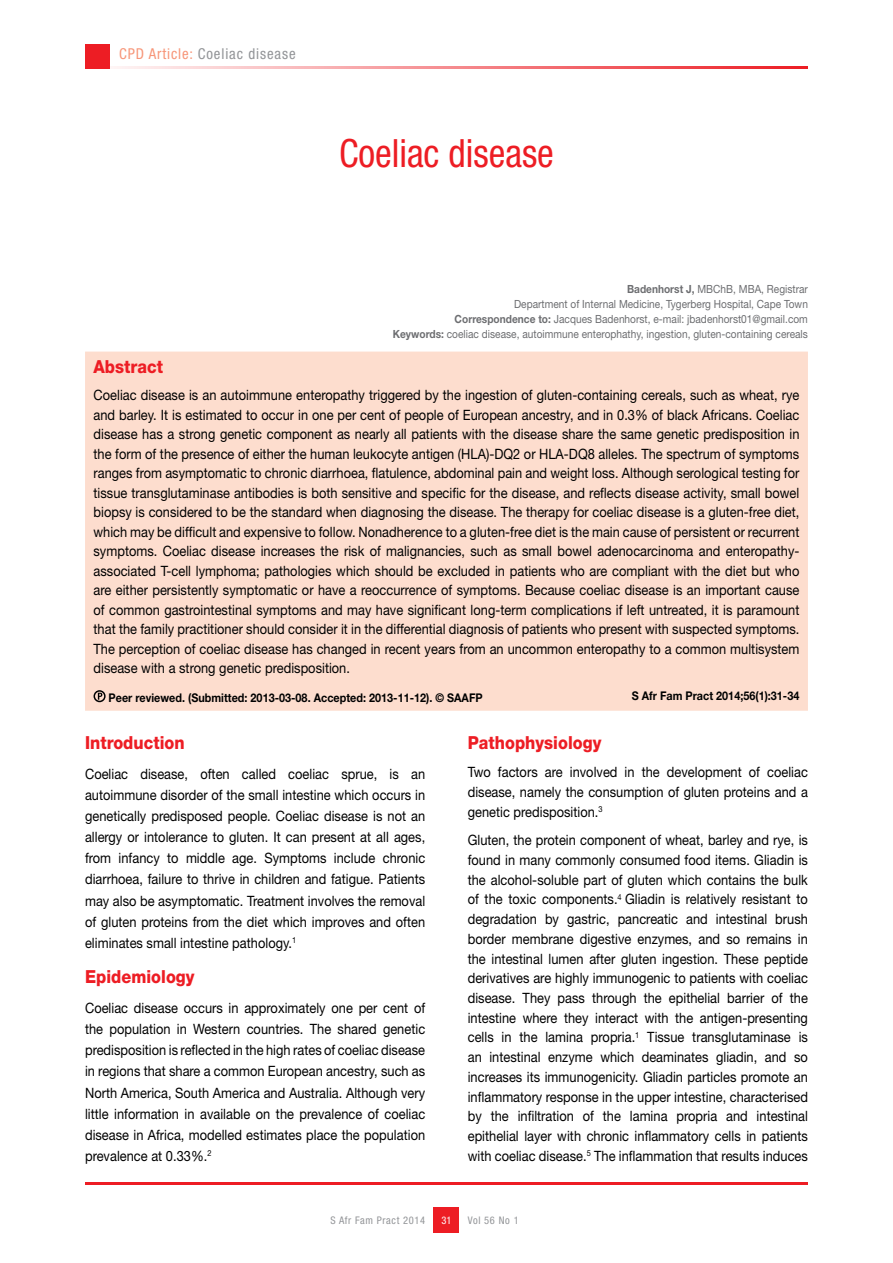
<style>
.page{position:relative;width:893px;height:1263px;background:#fff}
.page>*{position:absolute;margin:0;border:0;box-sizing:border-box;transform-origin:0 0}
.t1{font:condensed 39px "Helvetica Neue LT Std";color:#ed1d24;scale:.96 1}
.t2{font:800 18px "Helvetica Neue LT Std";color:#ed1d24;scale:.9 1}
.t3{font:condensed 15px "Helvetica Neue LT Std";letter-spacing:.06em;color:#939598}
.t4{font:14.25px/19.8px "Helvetica Neue LT Std";color:#000;text-align:justify;scale:.9 1}
.t5{font:700 12px "Helvetica Neue LT Std";color:#000;scale:.9 1}
.t6{font:11.25px/15px "Helvetica Neue LT Std";color:#6d6e71;text-align:right;scale:.9 1}
.t7{font:condensed 10.5px "Helvetica Neue LT Std";letter-spacing:.06em;color:#939598}
.t8{font:condensed 10.5px "Helvetica Neue LT Std";color:#fff}
.s1{color:#f79679}
.s2{font-weight:700}
</style>
<div class="page">
<hr style="left:85px;top:66px;width:723px;height:2px;background:#ed1d24">
<div style="left:85px;top:44px;width:24px;height:24px;background:#ed1d24"></div>
<div style="left:434px;top:1208px;width:25px;height:25px;background:#ed1d24"></div>
<hr style="left:85px;top:1182px;width:723px;height:2px;background:#ed1d24">
<div style="left:85px;top:352px;width:723px;height:359px;background:#fdddce"></div>
<div style="left:94px;top:690px;width:12px;height:12px;border:2px solid #000;border-radius:50%"></div>
<svg style="left:98px;top:693px;width:4px;height:7px"></svg>
<p class="t3" style="left:119px;top:45px;width:178px"><span class="s1">CPD Article:</span> Coeliac disease</p>
<h1 class="t1" style="left:339px;top:131px;width:225px">Coeliac disease</h1>
<p class="t6" style="left:393px;top:281px;width:463px"><span class="s2">Badenhorst J,</span> MBChB, MBA, Registrar<br>Department of Internal Medicine, Tygerberg Hospital, Cape Town<br><span class="s2">Correspondence to:</span> Jacques Badenhorst, e-mail: jbadenhorst01@gmail.com<br><span class="s2">Keywords:</span> coeliac disease, autoimmune enterophathy, ingestion, gluten-containing cereals</p>
<p class="t2" style="left:94px;top:356px;width:79px">Abstract</p>
<p class="t4" style="left:94px;top:385px;width:786px">Coeliac disease is an autoimmune enteropathy triggered by the ingestion of gluten-containing cereals, such as wheat, rye and barley. It is estimated to occur in one per cent of people of European ancestry, and in 0.3% of black Africans. Coeliac disease has a strong genetic component as nearly all patients with the disease share the same genetic predisposition in the form of the presence of either the human leukocyte antigen (HLA)-DQ2 or HLA-DQ8 alleles. The spectrum of symptoms ranges from asymptomatic to chronic diarrhoea, flatulence, abdominal pain and weight loss. Although serological testing for tissue transglutaminase antibodies is both sensitive and specific for the disease, and reflects disease activity, small bowel biopsy is considered to be the standard when diagnosing the disease. The therapy for coeliac disease is a gluten-free diet, which may be difficult and expensive to follow. Nonadherence to a gluten-free diet is the main cause of persistent or recurrent symptoms. Coeliac disease increases the risk of malignancies, such as small bowel adenocarcinoma and enteropathy&shy;associated T-cell lymphoma; pathologies which should be excluded in patients who are compliant with the diet but who are either persistently symptomatic or have a reoccurrence of symptoms. Because coeliac disease is an important cause of common gastrointestinal symptoms and may have significant long-term complications if left untreated, it is paramount that the family practitioner should consider it in the differential diagnosis of patients who present with suspected symptoms.<br>The perception of coeliac disease has changed in recent years from an uncommon enteropathy to a common multisystem disease with a strong genetic predisposition.</p>
<p class="t5" style="left:109px;top:690px;width:417px">Peer reviewed. (Submitted: 2013-03-08. Accepted: 2013-11-12). © SAAFP</p>
<p class="t5" style="left:632px;top:689px;width:188px">S Afr Fam Pract 2014;56(1):31-34</p>
<p class="t2" style="left:85px;top:732px;width:112px">Introduction</p>
<p class="t4" style="left:85px;top:763px;width:379px;line-height:21.1px">Coeliac disease, often called coeliac sprue, is an autoimmune disorder of the small intestine which occurs in genetically predisposed people. Coeliac disease is not an allergy or intolerance to gluten. It can present at all ages, from infancy to middle age. Symptoms include chronic diarrhoea, failure to thrive in children and fatigue. Patients may also be asymptomatic. Treatment involves the removal of gluten proteins from the diet which improves and often eliminates small intestine pathology.<sup>1</sup></p>
<p class="t2" style="left:85px;top:966px;width:123px">Epidemiology</p>
<p class="t4" style="left:85px;top:997px;width:380px;line-height:21.1px">Coeliac disease occurs in approximately one per cent of the population in Western countries. The shared genetic predisposition is reflected in the high rates of coeliac disease in regions that share a common European ancestry, such as North America, South America and Australia. Although very little information in available on the prevalence of coeliac disease in Africa, modelled estimates place the population prevalence at 0.33%.<sup>2</sup></p>
<p class="t2" style="left:468px;top:732px;width:150px">Pathophysiology</p>
<p class="t4" style="left:468px;top:762px;width:379px">Two factors are involved in the development of coeliac disease, namely the consumption of gluten proteins and a genetic predisposition.<sup>3</sup></p>
<p class="t4" style="left:468px;top:830px;width:380px">Gluten, the protein component of wheat, barley and rye, is found in many commonly consumed food items. Gliadin is the alcohol-soluble part of gluten which contains the bulk of the toxic components.<sup>4</sup> Gliadin is relatively resistant to degradation by gastric, pancreatic and intestinal brush border membrane digestive enzymes, and so remains in the intestinal lumen after gluten ingestion. These peptide derivatives are highly immunogenic to patients with coeliac disease. They pass through the epithelial barrier of the intestine where they interact with the antigen-presenting cells in the lamina propria.<sup>1</sup> Tissue transglutaminase is an intestinal enzyme which deaminates gliadin, and so increases its immunogenicity. Gliadin particles promote an inflammatory response in the upper intestine, characterised by the infiltration of the lamina propria and intestinal epithelial layer with chronic inflammatory cells in patients with coeliac disease.<sup>5</sup> The inflammation that results induces</p>
<p class="t7" style="left:330px;top:1214px;width:96px">S Afr Fam Pract 2014</p>
<p class="t8" style="left:441px;top:1214px;width:12px">31</p>
<p class="t7" style="left:468px;top:1214px;width:52px">Vol 56 No 1</p>
</div>
